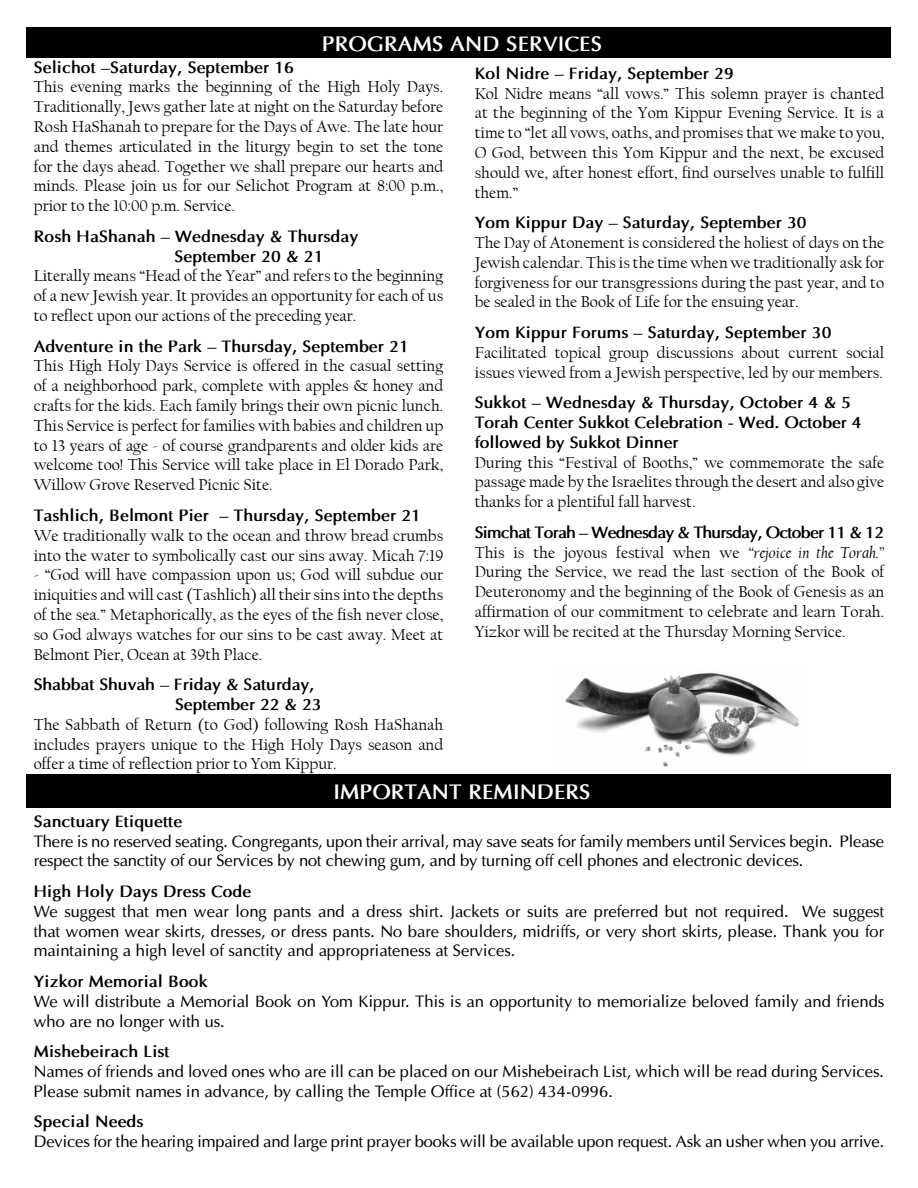
<style>
.page{position:relative;width:918px;height:1188px;background:#fff}
.page>*{position:absolute;margin:0;border:0;box-sizing:border-box;transform-origin:0 0}
.t1{font:700 21px "Optima";color:#fff}
.t2{font:16.5px/19.8px "Californian FB";color:#000;text-align:justify}
.t3{font:16.5px/19.8px "Optima";color:#000}
.t4{font:700 16.5px/19.8px "Optima";color:#000}
.t5{font:700 16.5px "Optima";letter-spacing:-.05em;color:#000}
.s1{font-style:italic}
</style>
<div class="page">
<div style="left:27px;top:28px;width:864px;height:30px;background:#000"></div>
<div style="left:27px;top:774px;width:864px;height:34px;background:#000"></div>
<img style="left:565px;top:672px;width:235px;height:95px">
<p class="t1" style="left:322px;top:31px;width:281px">PROGRAMS AND SERVICES</p>
<p class="t4" style="left:34px;top:57px;width:262px">Selichot –Saturday, September 16</p>
<p class="t2" style="left:34px;top:77px;width:411px">This evening marks the beginning of the High Holy Days.<br>Traditionally, Jews gather late at night on the Saturday before Rosh HaShanah to prepare for the Days of Awe. The late hour and themes articulated in the liturgy begin to set the tone for the days ahead. Together we shall prepare our hearts and minds. Please join us for our Selichot Program at 8:00 p.m., prior to the 10:00 p.m. Service.</p>
<p class="t4" style="left:175px;top:226px;width:185px;text-indent:-141px">Rosh HaShanah – Wednesday &amp; Thursday<br>September 20 &amp; 21</p>
<p class="t2" style="left:34px;top:266px;width:411px">Literally means “Head of the Year” and refers to the beginning of a new Jewish year. It provides an opportunity for each of us to reflect upon our actions of the preceding year.</p>
<p class="t4" style="left:34px;top:336px;width:377px">Adventure in the Park – Thursday, September 21</p>
<p class="t2" style="left:34px;top:356px;width:411px">This High Holy Days Service is offered in the casual setting of a neighborhood park, complete with apples &amp; honey and crafts for the kids. Each family brings their own picnic lunch.<br>This Service is perfect for families with babies and children up to 13 years of age - of course grandparents and older kids are welcome too! This Service will take place in El Dorado Park, Willow Grove Reserved Picnic Site.</p>
<p class="t4" style="left:34px;top:505px;width:389px">Tashlich, Belmont Pier – Thursday, September 21</p>
<p class="t2" style="left:34px;top:526px;width:411px">We traditionally walk to the ocean and throw bread crumbs into the water to symbolically cast our sins away. Micah 7:19</p>
<p class="t2" style="left:34px;top:565px;width:411px">- “God will have compassion upon us; God will subdue our iniquities and will cast (Tashlich) all their sins into the depths of the sea.” Metaphorically, as the eyes of the fish never close, so God always watches for our sins to be cast away. Meet at Belmont Pier, Ocean at 39th Place.</p>
<p class="t4" style="left:175px;top:675px;width:148px;text-indent:-141px">Shabbat Shuvah – Friday &amp; Saturday,<br>September 22 &amp; 23</p>
<p class="t2" style="left:34px;top:715px;width:411px">The Sabbath of Return (to God) following Rosh HaShanah includes prayers unique to the High Holy Days season and offer a time of reflection prior to Yom Kippur.</p>
<p class="t4" style="left:475px;top:63px;width:261px">Kol Nidre – Friday, September 29</p>
<p class="t2" style="left:475px;top:83px;width:411px">Kol Nidre means “all vows.” This solemn prayer is chanted at the beginning of the Yom Kippur Evening Service. It is a time to “let all vows, oaths, and promises that we make to you, O God, between this Yom Kippur and the next, be excused should we, after honest effort, find ourselves unable to fulfill them.”</p>
<p class="t4" style="left:475px;top:213px;width:334px">Yom Kippur Day – Saturday, September 30</p>
<p class="t2" style="left:475px;top:233px;width:411px">The Day of Atonement is considered the holiest of days on the Jewish calendar. This is the time when we traditionally ask for forgiveness for our transgressions during the past year, and to be sealed in the Book of Life for the ensuing year.</p>
<p class="t4" style="left:475px;top:322px;width:358px">Yom Kippur Forums – Saturday, September 30</p>
<p class="t2" style="left:475px;top:343px;width:411px">Facilitated topical group discussions about current social issues viewed from a Jewish perspective, led by our members.</p>
<p class="t4" style="left:475px;top:393px;width:389px">Sukkot – Wednesday &amp; Thursday, October 4 &amp; 5<br>Torah Center Sukkot Celebration - Wed. October 4 followed by Sukkot Dinner</p>
<p class="t2" style="left:475px;top:452px;width:411px">During this “Festival of Booths,” we commemorate the safe passage made by the Israelites through the desert and also give thanks for a plentiful fall harvest.</p>
<p class="t5" style="left:475px;top:522px;width:411px">Simchat Torah – Wednesday &amp; Thursday, October 11 &amp; 12</p>
<p class="t2" style="left:475px;top:542px;width:411px">This is the joyous festival when we <span class="s1">“rejoice in the Torah.” </span>During the Service, we read the last section of the Book of Deuteronomy and the beginning of the Book of Genesis as an affirmation of our commitment to celebrate and learn Torah.<br>Yizkor will be recited at the Thursday Morning Service.</p>
<p class="t1" style="left:334px;top:779px;width:259px">IMPORTANT REMINDERS</p>
<p class="t4" style="left:34px;top:811px;width:150px">Sanctuary Etiquette</p>
<p class="t3" style="left:34px;top:831px;width:852px">There is no reserved seating. Congregants, upon their arrival, may save seats for family members until Services begin. Please respect the sanctity of our Services by not chewing gum, and by turning off cell phones and electronic devices.</p>
<p class="t4" style="left:34px;top:882px;width:219px">High Holy Days Dress Code</p>
<p class="t3" style="left:34px;top:901px;width:852px;text-align:justify">We suggest that men wear long pants and a dress shirt. Jackets or suits are preferred but not required. We suggest that women wear skirts, dresses, or dress pants. No bare shoulders, midriffs, or very short skirts, please. Thank you for maintaining a high level of sanctity and appropriateness at Services.</p>
<p class="t4" style="left:34px;top:972px;width:176px">Yizkor Memorial Book</p>
<p class="t3" style="left:34px;top:991px;width:852px">We will distribute a Memorial Book on Yom Kippur. This is an opportunity to memorialize beloved family and friends who are no longer with us.</p>
<p class="t4" style="left:34px;top:1042px;width:138px">Mishebeirach List</p>
<p class="t3" style="left:34px;top:1062px;width:852px">Names of friends and loved ones who are ill can be placed on our Mishebeirach List, which will be read during Services.<br>Please submit names in advance, by calling the Temple Office at (562) 434-0996.</p>
<p class="t4" style="left:34px;top:1112px;width:111px">Special Needs</p>
<p class="t3" style="left:34px;top:1132px;width:852px">Devices for the hearing impaired and large print prayer books will be available upon request. Ask an usher when you arrive.</p>
</div>
